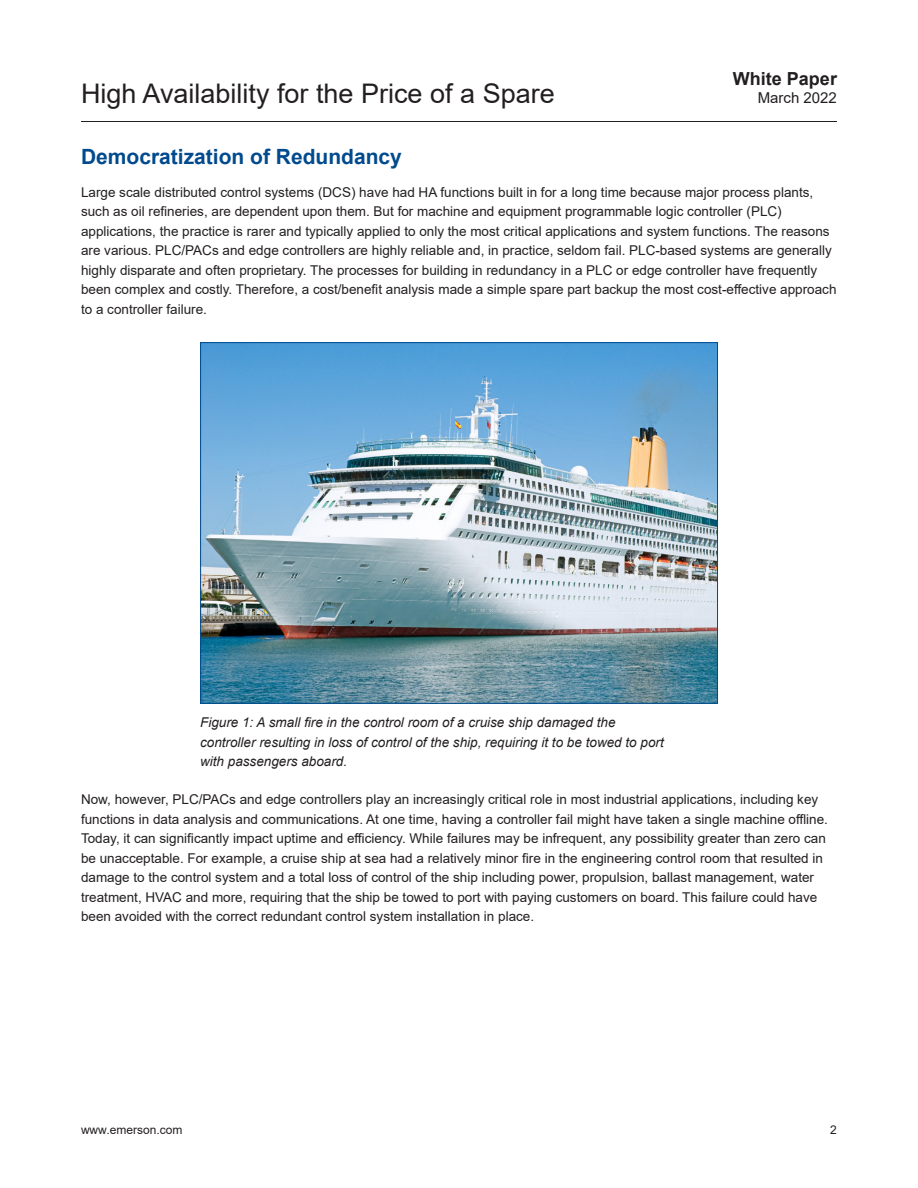
<style>
.page{position:relative;width:918px;height:1188px;background:#fff}
.page>*{position:absolute;margin:0;border:0;box-sizing:border-box;transform-origin:0 0}
.t1{font:27px "Arial";color:#231f20}
.Subhead_1{font:700 21px "Arial";color:#004a8d}
.t2{font:700 18px "Arial";color:#231f20}
.t3{font:15px "Arial";color:#231f20}
.Image_Illustration_C{font:13.5px/19.5px "Arial";color:#231f20}
.Body_Text{font:13.5px/19.5px "Arial";color:#231f20}
.Image_Illustration_C-2{font:italic 13.5px/19.5px "Arial";color:#231f20}
.t4{font:12px "Arial";color:#231f20}
</style>
<div class="page">
<hr style="left:81px;top:121px;width:756px;height:1px;background:#231f20">
<img style="left:202px;top:344px;width:514px;height:358px">
<h3 class="t2" style="left:733px;top:66px;width:106px">White Paper</h3>
<p class="t3" style="left:758px;top:88px;width:81px">March 2022</p>
<h1 class="t1" style="left:81px;top:75px;width:475px">High Availability for the Price of a Spare</h1>
<p class="Subhead_1" style="left:81px;top:142px;width:322px">Democratization of Redundancy</p>
<p class="Body_Text" style="left:81px;top:182px;width:757px">Large scale distributed control systems (DCS) have had HA functions built in for a long time because major process plants, such as oil refineries, are dependent upon them. But for machine and equipment programmable logic controller (PLC) applications, the practice is rarer and typically applied to only the most critical applications and system functions. The reasons are various. PLC/PACs and edge controllers are highly reliable and, in practice, seldom fail. PLC-based systems are generally highly disparate and often proprietary. The processes for building in redundancy in a PLC or edge controller have frequently been complex and costly. Therefore, a cost/benefit analysis made a simple spare part backup the most cost-effective approach to a controller failure.</p>
<p class="Image_Illustration_C-2" style="left:200px;top:713px;width:465px">Figure 1: A small fire in the control room of a cruise ship damaged the controller resulting in loss of control of the ship, requiring it to be towed to port with passengers aboard.</p>
<p class="Image_Illustration_C" style="left:81px;top:790px;width:749px">Now, however, PLC/PACs and edge controllers play an increasingly critical role in most industrial applications, including key functions in data analysis and communications. At one time, having a controller fail might have taken a single machine offline.<br>Today, it can significantly impact uptime and efficiency. While failures may be infrequent, any possibility greater than zero can be unacceptable. For example, a cruise ship at sea had a relatively minor fire in the engineering control room that resulted in damage to the control system and a total loss of control of the ship including power, propulsion, ballast management, water treatment, HVAC and more, requiring that the ship be towed to port with paying customers on board. This failure could have been avoided with the correct redundant control system installation in place.</p>
<p class="t4" style="left:81px;top:1122px;width:103px">www.emerson.com</p>
<p class="t4" style="left:830px;top:1122px;width:8px">2</p>
</div>
